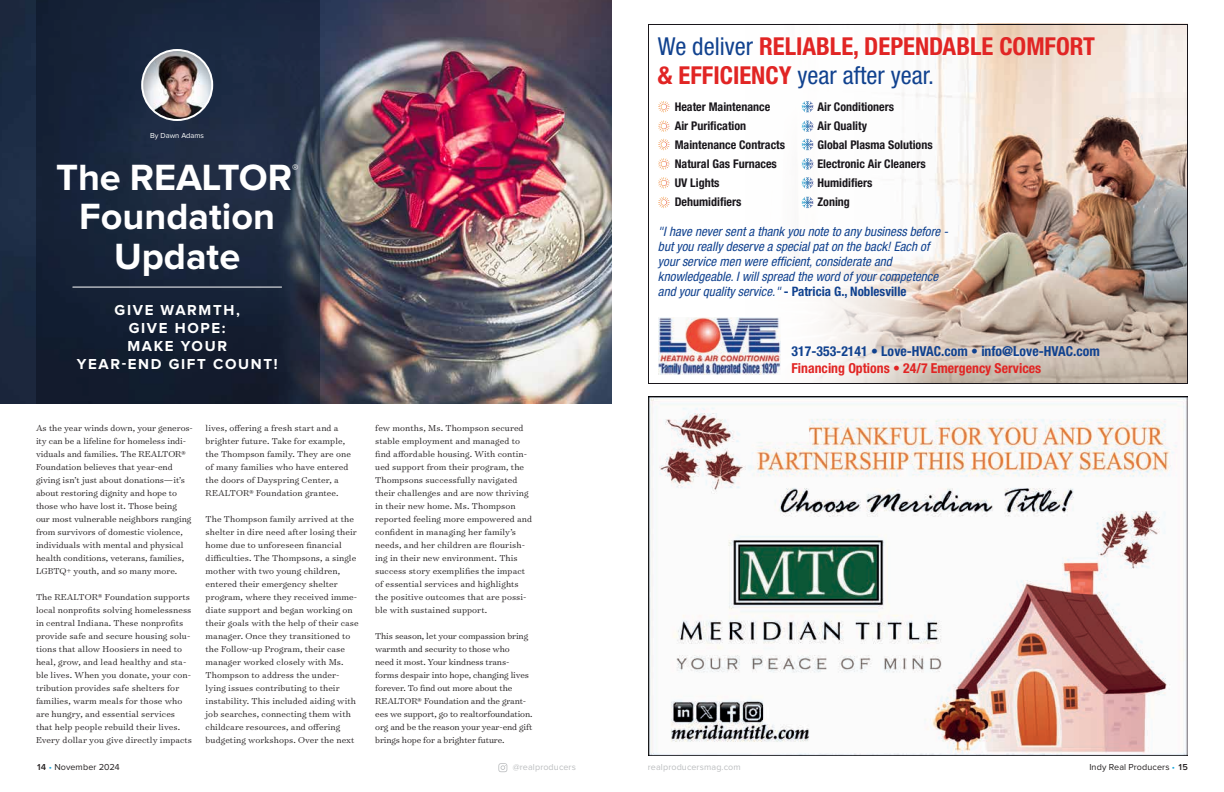
<style>
.page{position:relative;width:1224px;height:792px;background:#fff}
.page>*{position:absolute;margin:0;border:0;box-sizing:border-box;transform-origin:0 0}
.t1{font:700 37.8px/39.6px "Proxima Nova";color:#fff;text-align:center}
.t2{font:700 condensed 24.7px/29.7px "Helvetica Neue LT Std";color:#e12524}
.t3{font:700 15px/18px "Proxima Nova";letter-spacing:.11em;color:#fff;text-align:center}
.t4{font:700 condensed 13.7px "Helvetica Neue LT Std";color:#11428f}
.t5{font:700 condensed 13.7px "Helvetica Neue LT Std";color:#e12524}
.t6{font:italic condensed 13px/15px "Helvetica Neue LT Std";color:#11428f}
.t7{font:700 12.8px "Proxima Nova";color:#fff}
.t8{font:700 condensed 12px/19px "Helvetica Neue LT Std";color:#19161b}
.t9{font:300 9.8px/13px "Surveyor Text";letter-spacing:.01em;color:#231f20}
.t10{font:300 9.8px/13px "Surveyor Text";letter-spacing:-.01em;color:#231f20}
.t11{font:9px "Proxima Nova";letter-spacing:.01em;color:#231f20}
.t12{font:9px "Proxima Nova";letter-spacing:.01em;color:#bcbec0}
.t13{font:7.5px "Proxima Nova";color:#fff}
.s1{font-weight:400;color:#11428f}
.s2{font-weight:700;font-style:normal}
.s3{font-weight:600}
.s4{color:#19a8e0}
</style>
<div class="page">
<svg style="left:498px;top:763px;width:9px;height:9px"></svg>
<img style="left:0;top:0;width:612px;height:403px">
<img style="left:648px;top:396px;width:540px;height:360px">
<img style="left:648px;top:24px;width:540px;height:360px">
<svg style="left:36px;top:0;width:283px;height:403px;background:#1a263b"></svg>
<img style="left:142px;top:50px;width:70px;height:70px;border-radius:35px">
<div style="left:141px;top:49px;width:72px;height:72px;border:2px solid #fff;border-radius:50%"></div>
<hr style="left:73px;top:287px;width:209px;height:1px;background:#fff">
<p class="t13" style="left:150px;top:132px;width:55px">By Dawn Adams</p>
<h1 class="t1" style="left:56px;top:159px;width:238px">The REALTOR</h1>
<h3 class="t7" style="left:292px;top:163px;width:8px">®</h3>
<h1 class="t1" style="left:79px;top:199px;width:197px">Foundation<br>Update</h1>
<h3 class="t3" style="left:77px;top:301px;width:202px">GIVE WARMTH,<br>GIVE HOPE:<br>MAKE YOUR<br>YEAR-END GIFT COUNT!</h3>
<p class="t9" style="left:36px;top:421px;width:158px">As the year winds down, your generos&shy;ity can be a lifeline for homeless indi&shy;viduals and families. The REALTOR® Foundation believes that year-end giving isn’t just about donations—it’s about restoring dignity and hope to those who have lost it. Those being our most vulnerable neighbors ranging from survivors of domestic violence, individuals with mental and physical health conditions, veterans, families, LGBTQ+ youth, and so many more.</p>
<p class="t9" style="left:36px;top:590px;width:158px">The REALTOR® Foundation supports local nonprofits solving homelessness in central Indiana. These nonprofits provide safe and secure housing solu&shy;tions that allow Hoosiers in need to heal, grow, and lead healthy and sta&shy;ble lives. When you donate, your con&shy;tribution provides safe shelters for families, warm meals for those who are hungry, and essential services that help people rebuild their lives.<br>Every dollar you give directly impacts</p>
<p class="t9" style="left:206px;top:421px;width:147px">lives, offering a fresh start and a brighter future. Take for example, the Thompson family. They are one of many families who have entered the doors of Dayspring Center, a REALTOR® Foundation grantee.</p>
<p class="t9" style="left:206px;top:512px;width:155px">The Thompson family arrived at the shelter in dire need after losing their home due to unforeseen financial difficulties. The Thompsons, a single mother with two young children, entered their emergency shelter program, where they received imme&shy;diate support and began working on their goals with the help of their case manager. Once they transitioned to the Follow-up Program, their case manager worked closely with Ms.<br>Thompson to address the under&shy;lying issues contributing to their instability. This included aiding with job searches, connecting them with childcare resources, and offering budgeting workshops. Over the next</p>
<p class="t9" style="left:375px;top:421px;width:158px">few months, Ms. Thompson secured stable employment and managed to find affordable housing. With contin&shy;ued support from their program, the Thompsons successfully navigated their challenges and are now thriving in their new home. Ms. Thompson reported feeling more empowered and confident in managing her family’s needs, and her children are flourish&shy;ing in their new environment. This success story exemplifies the impact of essential services and highlights the positive outcomes that are possi&shy;ble with sustained support.</p>
<p class="t10" style="left:375px;top:629px;width:159px">This season, let your compassion bring warmth and security to those who<br>need it most. Your kindness trans&shy;forms despair into hope, changing lives forever. To find out more about the REALTOR® Foundation and the grant&shy;ees we support, go to realtorfoundation. org and be the reason your year-end gift brings hope for a brighter future.</p>
<h2 class="t2" style="left:658px;top:31px;width:439px"><span class="s1">We deliver</span> RELIABLE, DEPENDABLE COMFORT &amp; EFFICIENCY <span class="s1">year after year.</span></h2>
<p class="t8" style="left:675px;top:97px;width:112px">Heater Maintenance<br>Air Purification<br>Maintenance Contracts<br>Natural Gas Furnaces<br>UV Lights<br>Dehumidifiers</p>
<p class="t8" style="left:818px;top:97px;width:117px">Air Conditioners<br>Air Quality<br>Global Plasma Solutions<br>Electronic Air Cleaners<br>Humidifiers<br>Zoning</p>
<p class="t6" style="left:658px;top:224px;width:292px">"I have never sent a thank you note to any business before - but you really deserve a special pat on the back! Each of your service men were efficient, considerate and knowledgeable. I will spread the word of your competence and your quality service." <span class="s2">- Patricia G., Noblesville</span></p>
<h3 class="t4" style="left:792px;top:343px;width:310px">317-353-2141 • Love-HVAC.com • info@Love-HVAC.com</h3>
<h3 class="t5" style="left:792px;top:360px;width:251px">Financing Options • 24/7 Emergency Services</h3>
<p class="t11" style="left:36px;top:762px;width:85px"><span class="s3">14</span> <span class="s4">•</span> November 2024</p>
<p class="t12" style="left:513px;top:762px;width:65px">@realproducers</p>
<p class="t12" style="left:648px;top:762px;width:94px">realproducersmag.com</p>
<p class="t11" style="left:1089px;top:762px;width:100px">Indy Real Producers <span class="s4">•</span> <span class="s3">15</span></p>
</div>
